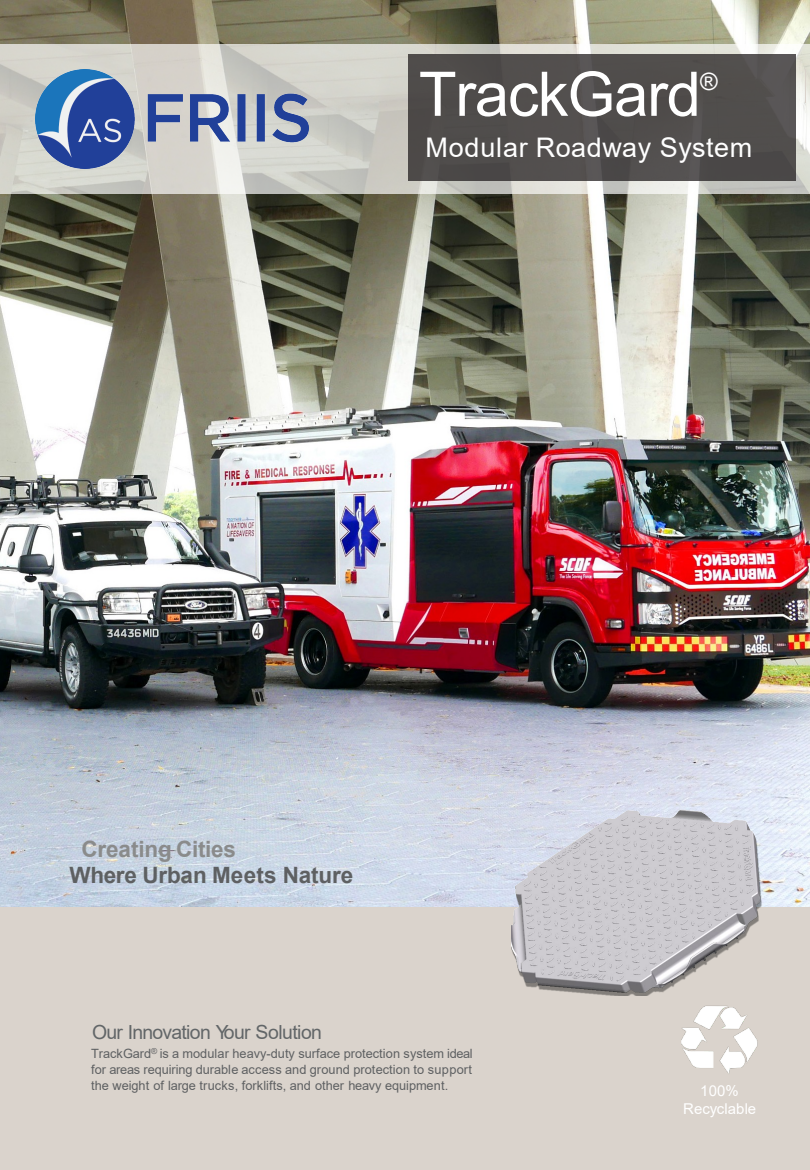
<style>
.page{position:relative;width:810px;height:1170px;background:#fff}
.page>*{position:absolute;margin:0;border:0;box-sizing:border-box;transform-origin:0 0}
.t1{font:61.5px "Arial";letter-spacing:-.02em;color:#fff}
.t2{font:27px "Arial";letter-spacing:.02em;color:#fff}
.t3{font:24px "Arial";color:#fff}
.t4{font:700 22.5px "Arial";letter-spacing:-.005em;color:#5e6062}
.t5{font:700 22.5px "Arial";letter-spacing:-.01em;color:#8a8b8b}
.t6{font:19.5px "Arial";letter-spacing:-.035em;color:#626668}
.t7{font:15px "Arial";letter-spacing:.005em;color:#fff}
.t8{font:12.75px/15.9px "Arial";letter-spacing:-.005em;color:#5e6062;text-align:justify}
</style>
<div class="page">
<img style="left:0;top:0;width:810px;height:907px">
<div style="left:0;top:44px;width:810px;height:150px;background:#fff;opacity:.69"></div>
<div style="left:0;top:907px;width:810px;height:263px;background:#dad3cc"></div>
<div style="left:408px;top:54px;width:388px;height:126px;background:#514e4c"></div>
<hr style="left:806px;top:69px;width:1px;height:34px;background:#dad3cc">
<img style="left:511px;top:809px;width:253px;height:187px">
<img style="left:681px;top:1005px;width:77px;height:68px">
<img style="left:36px;top:69px;width:272px;height:100px">
<h2 class="t1" style="left:419px;top:52px;width:284px">TrackGard</h2>
<p class="t3" style="left:700px;top:65px;width:19px">®</p>
<p class="t2" style="left:425px;top:129px;width:328px">Modular Roadway System</p>
<p class="t5" style="left:82px;top:834px;width:156px">Creating Cities</p>
<p class="t4" style="left:70px;top:859px;width:285px">Where Urban Meets Nature</p>
<p class="t6" style="left:92px;top:1018px;width:231px">Our Innovation Your Solution</p>
<p class="t8" style="left:91px;top:1045px;width:383px">TrackGard<sup>®</sup> is a modular heavy-duty surface protection system ideal for areas requiring durable access and ground protection to support the weight of large trucks, forklifts, and other heavy equipment.</p>
<p class="t7" style="left:700px;top:1081px;width:40px">100%</p>
<p class="t7" style="left:683px;top:1099px;width:74px">Recyclable</p>
</div>
